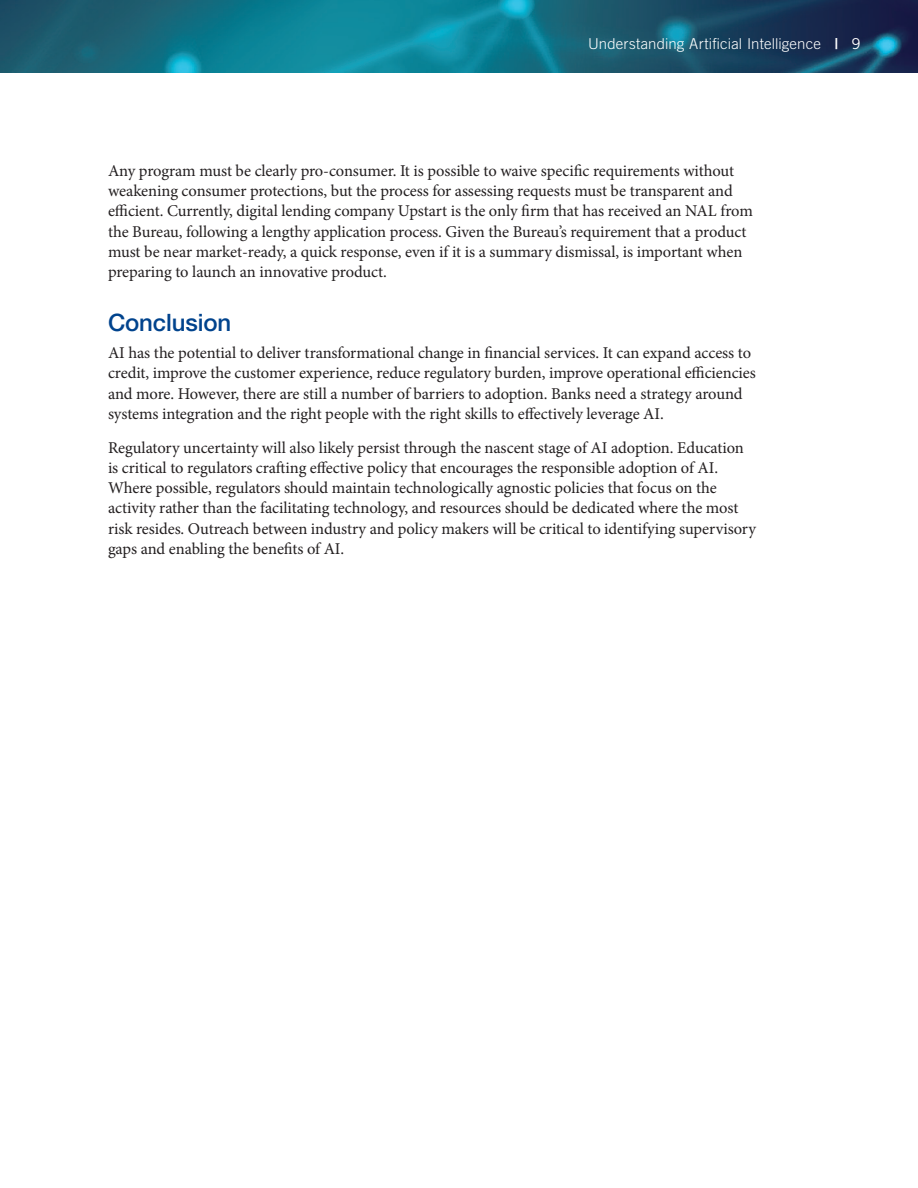
<style>
.page{position:relative;width:918px;height:1188px;background:#fff}
.page>*{position:absolute;margin:0;border:0;box-sizing:border-box;transform-origin:0 0}
.Section_Headline{font:500 24px "Helvetica Neue LT Std";letter-spacing:-.005em;color:#00438d}
.Minion_Paragraph{font:16.5px/20.2px "Minion Pro";letter-spacing:-.005em;color:#231f20}
.t1{font:300 15px "Trade Gothic LT Std";letter-spacing:.01em;color:#fff}
.s1{font-family:"Trade Gothic LT Std Bd 2";font-weight:400}
.s2{font-weight:400}
</style>
<div class="page">
<img style="left:0;top:0;width:918px;height:73px">
<p class="t1" style="left:588px;top:35px;width:274px">Understanding Artificial Intelligence <span class="s1">|</span> <span class="s2">9</span></p>
<p class="Minion_Paragraph" style="left:108px;top:161px;width:646px">Any program must be clearly pro-consumer. It is possible to waive specific requirements without weakening consumer protections, but the process for assessing requests must be transparent and efficient. Currently, digital lending company Upstart is the only firm that has received an NAL from the Bureau, following a lengthy application process. Given the Bureau’s requirement that a product must be near market-ready, a quick response, even if it is a summary dismissal, is important when preparing to launch an innovative product.</p>
<p class="Section_Headline" style="left:108px;top:308px;width:125px">Conclusion</p>
<p class="Minion_Paragraph" style="left:108px;top:343px;width:649px">AI has the potential to deliver transformational change in financial services. It can expand access to credit, improve the customer experience, reduce regulatory burden, improve operational efficiencies and more. However, there are still a number of barriers to adoption. Banks need a strategy around systems integration and the right people with the right skills to effectively leverage AI.</p>
<p class="Minion_Paragraph" style="left:108px;top:437px;width:649px">Regulatory uncertainty will also likely persist through the nascent stage of AI adoption. Education is critical to regulators crafting effective policy that encourages the responsible adoption of AI.<br>Where possible, regulators should maintain technologically agnostic policies that focus on the activity rather than the facilitating technology, and resources should be dedicated where the most risk resides. Outreach between industry and policy makers will be critical to identifying supervisory gaps and enabling the benefits of AI.</p>
</div>
